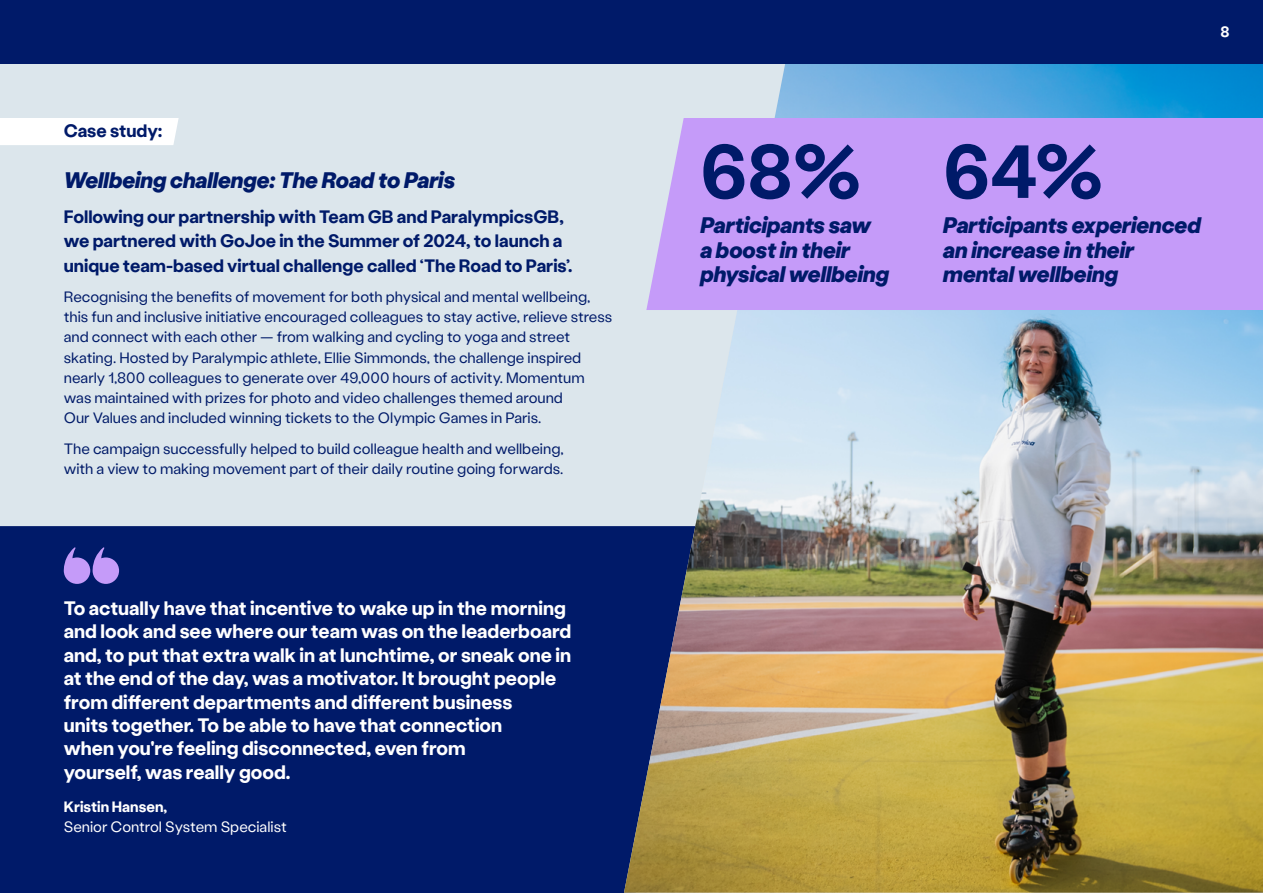
<style>
.page{position:relative;width:1263px;height:893px;background:#fff}
.page>*{position:absolute;margin:0;border:0;box-sizing:border-box;transform-origin:0 0}
.Large_stat{font:75px "British Gas Variable";color:#001a69}
.t1{font:22.5px/24.8px "British Gas Variable";color:#001a69}
.t2{font:19.5px/23.4px "British Gas Variable";color:#fff}
.Intro_smaller{font:18px/24.3px "British Gas Variable";color:#001a69}
.Body{font:15px/20.2px "British Gas Variable";color:#001a69}
.Body-2{font:15px/20.2px "British Gas Variable";color:#fff}
</style>
<div class="page">
<div style="left:0;top:64px;width:918px;height:829px;background:#dce6ec"></div>
<div style="left:0;top:526px;width:624px;height:367px;background:#001a69"></div>
<img style="left:624px;top:64px;width:639px;height:829px">
<div style="left:646px;top:118px;width:617px;height:192px;background:#c59bf9"></div>
<svg style="left:64px;top:547px;width:55px;height:37px;background:#7567bf"></svg>
<div style="left:0;top:118px;width:179px;height:27px;background:#fff"></div>
<div style="left:0;top:0;width:1263px;height:64px;background:#001a69"></div>
<p class="Intro_smaller" style="left:64px;top:117px;width:100px">Case study:</p>
<h3 class="t1" style="left:64px;top:167px;width:393px">Wellbeing challenge: The Road to Paris</h3>
<p class="Intro_smaller" style="left:64px;top:203px;width:510px">Following our partnership with Team GB and ParalympicsGB, we partnered with GoJoe in the Summer of 2024, to launch a unique team-based virtual challenge called ‘The Road to Paris’.</p>
<p class="Body" style="left:64px;top:286px;width:550px">Recognising the benefits of movement for both physical and mental wellbeing, this fun and inclusive initiative encouraged colleagues to stay active, relieve stress and connect with each other — from walking and cycling to yoga and street skating. Hosted by Paralympic athlete, Ellie Simmonds, the challenge inspired nearly 1,800 colleagues to generate over 49,000 hours of activity. Momentum was maintained with prizes for photo and video challenges themed around<br>Our Values and included winning tickets to the Olympic Games in Paris.</p>
<p class="Body" style="left:64px;top:438px;width:502px">The campaign successfully helped to build colleague health and wellbeing, with a view to making movement part of their daily routine going forwards.</p>
<p class="t2" style="left:64px;top:595px;width:509px">To actually have that incentive to wake up in the morning and look and see where our team was on the leaderboard and, to put that extra walk in at lunchtime, or sneak one in at the end of the day, was a motivator. It brought people from different departments and different business<br>units together. To be able to have that connection<br>when you're feeling disconnected, even from<br>yourself, was really good.</p>
<p class="Body-2" style="left:64px;top:796px;width:224px">Kristin Hansen,<br>Senior Control System Specialist</p>
<p class="Large_stat" style="left:700px;top:120px;width:162px">68%</p>
<h3 class="t1" style="left:700px;top:211px;width:190px">Participants saw<br>a boost in their physical wellbeing</h3>
<p class="Body-2" style="left:1220px;top:21px;width:11px">8</p>
<p class="Large_stat" style="left:943px;top:120px;width:161px">64%</p>
<h3 class="t1" style="left:943px;top:211px;width:259px">Participants experienced an increase in their mental wellbeing</h3>
</div>
